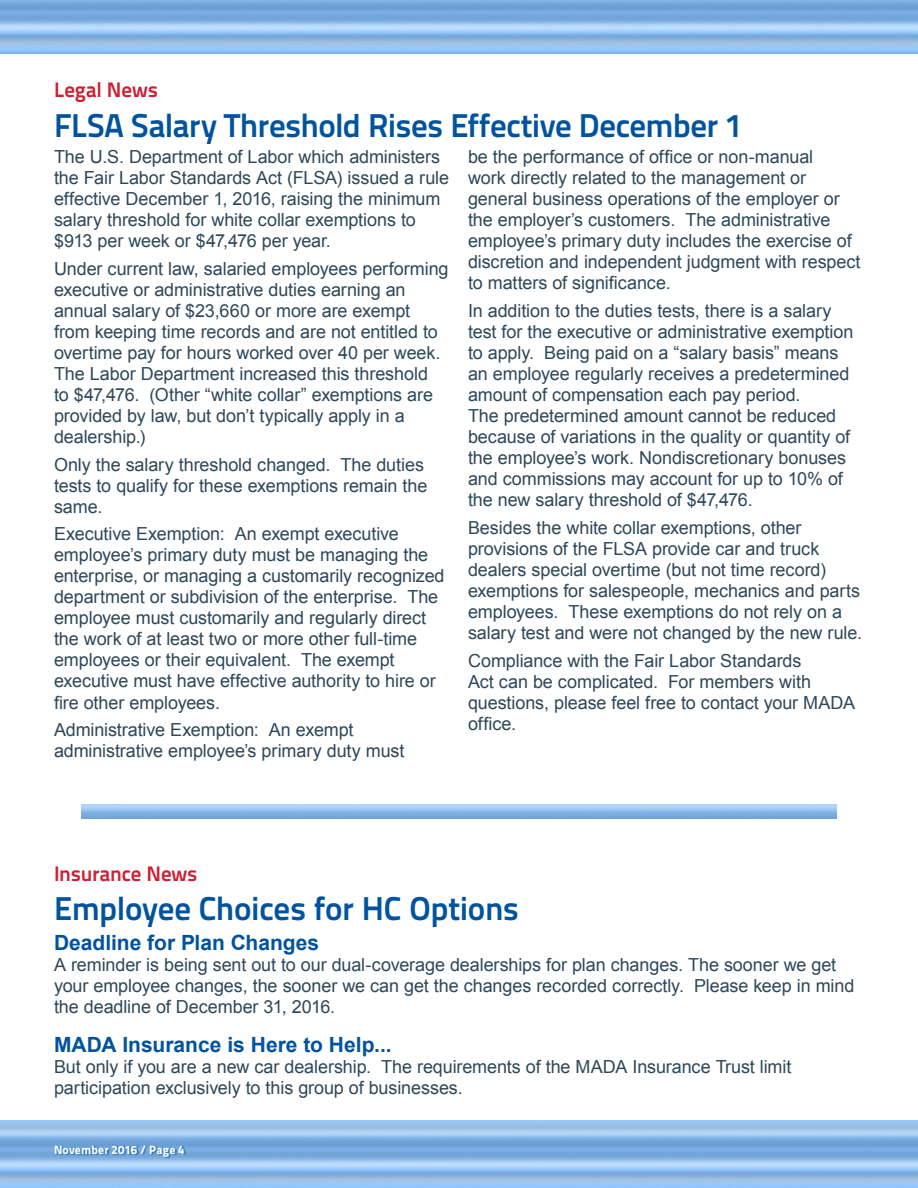
<style>
.page{position:relative;width:918px;height:1188px;background:#fff}
.page>*{position:absolute;margin:0;border:0;box-sizing:border-box;transform-origin:0 0}
.t1{font:700 33px "Titillium Text 22 L";letter-spacing:-.015em;color:#00539f}
.t2{font:700 21px "Arial";color:#00539f}
.t3{font:700 21px "Titillium Text 22 L";letter-spacing:-.005em;color:#ce2035}
.t4{font:18px/21px "Arial";letter-spacing:-.005em;color:#2e485a}
.t5{font:800 12px "Titillium Text 22 L";letter-spacing:.01em;color:#fff}
</style>
<div class="page">
<div style="left:55px;top:1145px;width:131px;height:14px;background:#00539f;opacity:.75"></div>
<p class="t3" style="left:54px;top:73px;width:106px">Legal News</p>
<h1 class="t1" style="left:54px;top:100px;width:690px">FLSA Salary Threshold Rises Effective December 1</h1>
<p class="t4" style="left:54px;top:146px;width:397px">The U.S. Department of Labor which administers the Fair Labor Standards Act (FLSA) issued a rule effective December 1, 2016, raising the minimum salary threshold for white collar exemptions to $913 per week or $47,476 per year.</p>
<p class="t4" style="left:54px;top:258px;width:396px">Under current law, salaried employees performing executive or administrative duties earning an annual salary of $23,660 or more are exempt from keeping time records and are not entitled to overtime pay for hours worked over 40 per week.<br>The Labor Department increased this threshold<br>to $47,476. (Other “white collar” exemptions are provided by law, but don’t typically apply in a dealership.)</p>
<p class="t4" style="left:54px;top:454px;width:375px">Only the salary threshold changed. The duties tests to qualify for these exemptions remain the same.</p>
<p class="t4" style="left:54px;top:524px;width:392px">Executive Exemption: An exempt executive employee’s primary duty must be managing the enterprise, or managing a customarily recognized department or subdivision of the enterprise. The employee must customarily and regularly direct the work of at least two or more other full-time employees or their equivalent. The exempt executive must have effective authority to hire or fire other employees.</p>
<p class="t4" style="left:54px;top:720px;width:352px">Administrative Exemption: An exempt administrative employee’s primary duty must</p>
<p class="t4" style="left:468px;top:147px;width:394px">be the performance of office or non-manual<br>work directly related to the management or general business operations of the employer or the employer’s customers. The administrative employee’s primary duty includes the exercise of discretion and independent judgment with respect to matters of significance.</p>
<p class="t4" style="left:468px;top:300px;width:387px">In addition to the duties tests, there is a salary test for the executive or administrative exemption to apply. Being paid on a “salary basis” means an employee regularly receives a predetermined amount of compensation each pay period.<br>The predetermined amount cannot be reduced because of variations in the quality or quantity of the employee’s work. Nondiscretionary bonuses and commissions may account for up to 10% of the new salary threshold of $47,476.</p>
<p class="t4" style="left:468px;top:517px;width:396px">Besides the white collar exemptions, other provisions of the FLSA provide car and truck dealers special overtime (but not time record) exemptions for salespeople, mechanics and parts employees. These exemptions do not rely on a salary test and were not changed by the new rule.</p>
<p class="t4" style="left:468px;top:650px;width:389px">Compliance with the Fair Labor Standards<br>Act can be complicated. For members with questions, please feel free to contact your MADA office.</p>
<p class="t3" style="left:54px;top:857px;width:145px">Insurance News</p>
<h1 class="t1" style="left:54px;top:884px;width:467px">Employee Choices for HC Options</h1>
<p class="t2" style="left:54px;top:928px;width:267px">Deadline for Plan Changes</p>
<p class="t4" style="left:54px;top:954px;width:802px">A reminder is being sent out to our dual-coverage dealerships for plan changes. The sooner we get your employee changes, the sooner we can get the changes recorded correctly. Please keep in mind the deadline of December 31, 2016.</p>
<p class="t2" style="left:54px;top:1030px;width:339px">MADA Insurance is Here to Help...</p>
<p class="t4" style="left:54px;top:1056px;width:739px">But only if you are a new car dealership. The requirements of the MADA Insurance Trust limit participation exclusively to this group of businesses.</p>
<p class="t5" style="left:54px;top:1140px;width:132px">November 2016 / Page 4</p>
</div>
